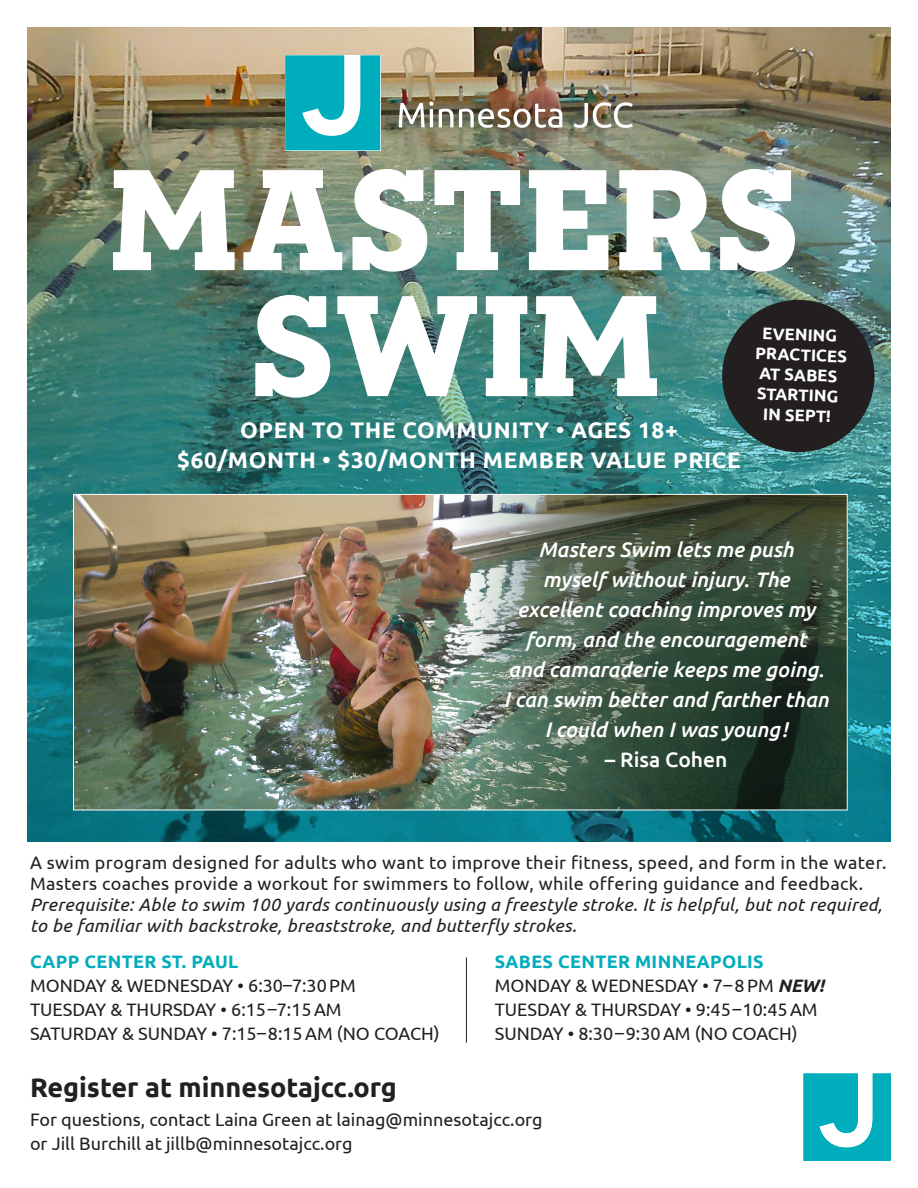
<style>
.page{position:relative;width:918px;height:1188px;background:#fff}
.page>*{position:absolute;margin:0;border:0;box-sizing:border-box;transform-origin:0 0}
.t1{font:147px "Neutraface Slab Display Titling";letter-spacing:.025em;color:#fff}
.t2{font:700 27px "Ubuntu";color:#231f20}
.t3{font:700 22.5px "Ubuntu";letter-spacing:.03em;color:#fff}
.t4{font:italic 500 21px/30px "Ubuntu";color:#fff;text-align:center}
.t5{font:500 21px "Ubuntu";color:#fff}
.t6{font:18px/21px "Ubuntu";letter-spacing:.02em;color:#231f20}
.t7{font:18px/24px "Ubuntu";color:#231f20}
.t8{font:700 18px/24px "Ubuntu";letter-spacing:.02em;color:#00adbc}
.t9{font:700 16.8px/20.1px "Ubuntu";color:#fff;text-align:center}
.s1{font-style:italic}
.s2{font-weight:400;color:#231f20}
.s3{font-style:italic;color:#231f20}
</style>
<div class="page">
<img style="left:27px;top:27px;width:864px;height:54px">
<img style="left:27px;top:81px;width:864px;height:95px">
<img style="left:27px;top:176px;width:864px;height:666px">
<img style="left:399px;top:101px;width:234px;height:27px">
<svg style="left:285px;top:55px;width:95px;height:95px"></svg>
<div style="left:722px;top:300px;width:153px;height:152px;background:#231f20;border-radius:50%"></div>
<svg style="left:804px;top:1074px;width:87px;height:87px"></svg>
<hr style="left:466px;top:958px;width:1px;height:85px;background:#231f20">
<img style="left:75px;top:496px;width:384px;height:312px">
<div style="left:461px;top:496px;width:412px;height:320px;background:#231f20;opacity:.75"></div>
<p class="t1" style="left:111px;top:128px;width:689px">MASTERS</p>
<p class="t1" style="left:250px;top:254px;width:410px">SWIM</p>
<p class="t9" style="left:763px;top:323px;width:77px;rotate:2deg">EVENING</p>
<p class="t9" style="left:756px;top:343px;width:93px;rotate:2deg">PRACTICES</p>
<p class="t9" style="left:758px;top:363px;width:83px;rotate:2deg">AT SABES<br>STARTING<br>IN SEPT!</p>
<p class="t3" style="left:240px;top:416px;width:439px">OPEN TO THE COMMUNITY • AGES 18+</p>
<p class="t3" style="left:177px;top:446px;width:565px">$60/MONTH • $30/MONTH MEMBER VALUE PRICE</p>
<p class="t4" style="left:504px;top:534px;width:326px">Masters Swim lets me push<br>myself without injury. The excellent coaching improves my form, and the encouragement<br>and camaraderie keeps me going.<br>I can swim better and farther than<br>I could when I was young!</p>
<p class="t5" style="left:605px;top:747px;width:124px">– Risa Cohen</p>
<p class="t6" style="left:30px;top:851px;width:858px">A swim program designed for adults who want to improve their fitness, speed, and form in the water.<br>Masters coaches provide a workout for swimmers to follow, while offering guidance and feedback.<br><span class="s1">Prerequisite: Able to swim 100 yards continuously using a freestyle stroke. It is helpful, but not required, to be familiar with backstroke, breaststroke, and butterfly strokes.</span></p>
<p class="t8" style="left:30px;top:950px;width:210px">CAPP CENTER ST. PAUL</p>
<p class="t7" style="left:30px;top:973px;width:327px">MONDAY &amp; WEDNESDAY • 6:30–7:30 PM</p>
<p class="t7" style="left:30px;top:997px;width:313px">TUESDAY &amp; THURSDAY • 6:15–7:15 AM</p>
<p class="t7" style="left:30px;top:1021px;width:411px">SATURDAY &amp; SUNDAY • 7:15–8:15 AM (NO COACH)</p>
<p class="t2" style="left:30px;top:1071px;width:369px">Register at minnesotajcc.org</p>
<p class="t7" style="left:30px;top:1107px;width:514px">For questions, contact Laina Green at lainag@minnesotajcc.org or Jill Burchill at jillb@minnesotajcc.org</p>
<p class="t8" style="left:495px;top:950px;width:331px">SABES CENTER MINNEAPOLIS<br><span class="s2">MONDAY &amp; WEDNESDAY • 7– 8 PM</span> <span class="s3">NEW!</span></p>
<p class="t7" style="left:495px;top:997px;width:324px">TUESDAY &amp; THURSDAY • 9:45–10:45 AM</p>
<p class="t7" style="left:495px;top:1021px;width:304px">SUNDAY • 8:30–9:30 AM (NO COACH)</p>
</div>
